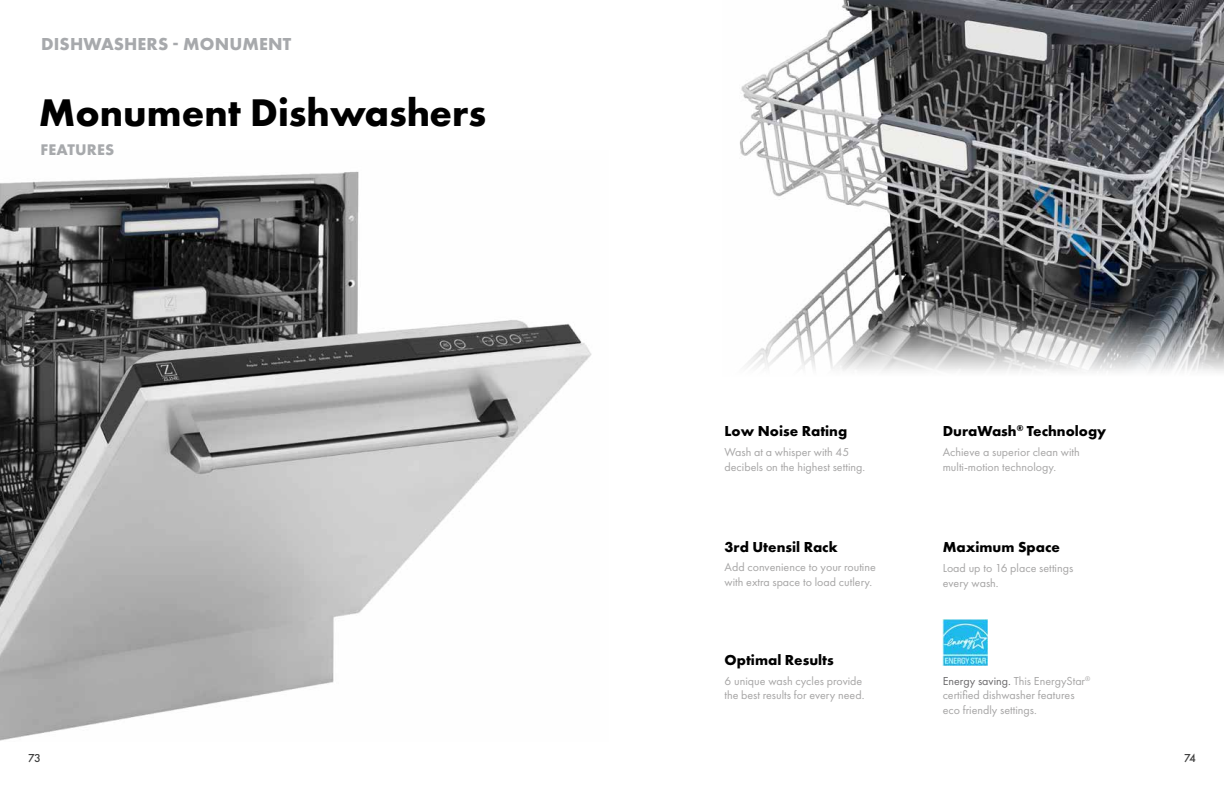
<style>
.page{position:relative;width:1224px;height:792px;background:#fff}
.page>*{position:absolute;margin:0;border:0;box-sizing:border-box;transform-origin:0 0}
.t1{font:700 40px "Futura PT";color:#000}
.t2{font:700 18px "Futura PT";letter-spacing:.01em;color:#a7a9ac}
.t3{font:700 16px "Futura PT";letter-spacing:.01em;color:#a7a9ac}
.t4{font:700 15px "Futura PT";color:#000}
.t5{font:12px/14.4px "Futura PT";color:#a6a5a5}
.t6{font:500 12px "Futura PT";color:#000101}
.s1{color:#6b6a6c}
</style>
<div class="page">
<img style="left:0;top:171px;width:592px;height:570px">
<img style="left:943px;top:620px;width:44px;height:46px">
<img style="left:740px;top:0;width:484px;height:308px">
<img style="left:747px;top:308px;width:477px;height:64px">
<h2 class="t2" style="left:41px;top:33px;width:252px">DISHWASHERS - MONUMENT</h2>
<h1 class="t1" style="left:39px;top:87px;width:449px">Monument Dishwashers</h1>
<h3 class="t3" style="left:41px;top:139px;width:75px">FEATURES</h3>
<p class="t4" style="left:725px;top:422px;width:124px">Low Noise Rating</p>
<p class="t5" style="left:725px;top:445px;width:142px">Wash at a whisper with 45 decibels on the highest setting.</p>
<p class="t4" style="left:725px;top:537px;width:115px">3rd Utensil Rack</p>
<p class="t5" style="left:725px;top:560px;width:153px">Add convenience to your routine with extra space to load cutlery.</p>
<p class="t4" style="left:725px;top:650px;width:111px">Optimal Results</p>
<p class="t5" style="left:725px;top:673px;width:141px">6 unique wash cycles provide the best results for every need.</p>
<p class="t4" style="left:943px;top:422px;width:165px">DuraWash<sup>®</sup> Technology</p>
<p class="t5" style="left:943px;top:445px;width:139px">Achieve a superior clean with multi-motion technology.</p>
<p class="t4" style="left:943px;top:537px;width:119px">Maximum Space</p>
<p class="t5" style="left:943px;top:561px;width:132px">Load up to 16 place settings every wash.</p>
<p class="t5" style="left:943px;top:673px;width:149px"><span class="s1">Energy saving.</span> This EnergyStar<sup>® </sup>certified dishwasher features eco friendly settings.</p>
<p class="t6" style="left:28px;top:751px;width:14px">73</p>
<p class="t6" style="left:1184px;top:751px;width:13px">74</p>
</div>
